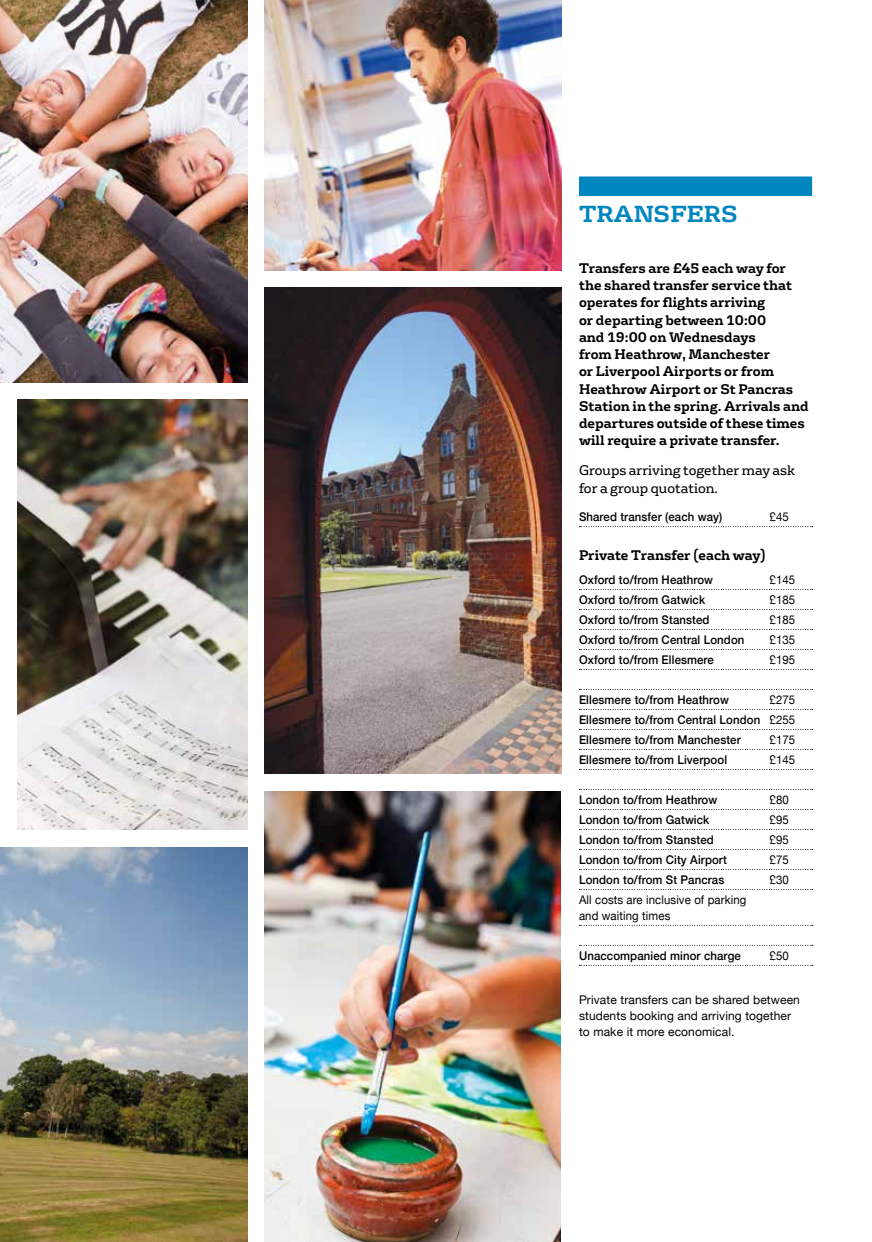
<style>
.page{position:relative;width:872px;height:1242px;background:#fff}
.page>*{position:absolute;margin:0;border:0;box-sizing:border-box;transform-origin:0 0}
.t1{font:700 22.5px "FS Rufus";color:#0086bf}
.t2{font:700 13.5px/17.2px "FS Rufus";color:#000;scale:.95 1}
.t3{font:13.5px/17.2px "FS Rufus";color:#000;scale:.95 1}
.t4{font:500 12px/20px "Helvetica Neue";letter-spacing:.01em;color:#000;text-align:justify;scale:.95 1}
.t5{font:12px/15.8px "Helvetica Neue";letter-spacing:.01em;color:#000;scale:.95 1}
.t6{font:12px/15.8px "Helvetica Neue";letter-spacing:.01em;color:#000}
.s1{font-weight:400}
</style>
<div class="page">
<div style="left:579px;top:176px;width:233px;height:20px;background:#0086bf"></div>
<svg style="left:579px;top:526px;width:233px;height:1px"></svg>
<svg style="left:579px;top:589px;width:233px;height:1px"></svg>
<svg style="left:579px;top:609px;width:233px;height:1px"></svg>
<svg style="left:579px;top:629px;width:233px;height:1px"></svg>
<svg style="left:579px;top:649px;width:233px;height:1px"></svg>
<svg style="left:579px;top:669px;width:233px;height:1px"></svg>
<svg style="left:579px;top:689px;width:233px;height:1px"></svg>
<svg style="left:579px;top:709px;width:233px;height:1px"></svg>
<svg style="left:579px;top:729px;width:233px;height:1px"></svg>
<svg style="left:579px;top:749px;width:233px;height:1px"></svg>
<svg style="left:579px;top:769px;width:233px;height:1px"></svg>
<svg style="left:579px;top:789px;width:233px;height:1px"></svg>
<svg style="left:579px;top:809px;width:233px;height:1px"></svg>
<svg style="left:579px;top:829px;width:233px;height:1px"></svg>
<svg style="left:579px;top:849px;width:233px;height:1px"></svg>
<svg style="left:579px;top:869px;width:233px;height:1px"></svg>
<svg style="left:579px;top:889px;width:233px;height:1px"></svg>
<svg style="left:579px;top:925px;width:233px;height:1px"></svg>
<svg style="left:579px;top:945px;width:233px;height:1px"></svg>
<svg style="left:579px;top:965px;width:233px;height:1px"></svg>
<img style="left:17px;top:399px;width:230px;height:430px">
<img style="left:0;top:847px;width:247px;height:395px">
<img style="left:265px;top:791px;width:296px;height:451px">
<img style="left:0;top:0;width:247px;height:382px">
<img style="left:265px;top:288px;width:296px;height:485px">
<img style="left:265px;top:0;width:296px;height:270px">
<h1 class="t1" style="left:579px;top:194px;width:160px">TRANSFERS</h1>
<p class="t2" style="left:579px;top:258px;width:243px">Transfers are £45 each way for the shared transfer service that operates for flights arriving<br>or departing between 10:00<br>and 19:00 on Wednesdays<br>from Heathrow, Manchester<br>or Liverpool Airports or from<br>Heathrow Airport or St Pancras<br>Station in the spring. Arrivals and departures outside of these times will require a private transfer.</p>
<p class="t3" style="left:579px;top:461px;width:229px">Groups arriving together may ask for a group quotation.</p>
<p class="t4" style="left:579px;top:506px;width:152px">Shared transfer (each way)</p>
<p class="t5" style="left:769px;top:510px;width:22px">£45</p>
<p class="t2" style="left:579px;top:545px;width:198px">Private Transfer (each way)</p>
<p class="t4" style="left:579px;top:569px;width:143px">Oxford to/from Heathrow</p>
<p class="t5" style="left:769px;top:572px;width:29px">£145</p>
<p class="t4" style="left:579px;top:589px;width:134px">Oxford to/from Gatwick</p>
<p class="t5" style="left:769px;top:592px;width:29px">£185</p>
<p class="t4" style="left:579px;top:609px;width:139px">Oxford to/from Stansted</p>
<p class="t5" style="left:769px;top:612px;width:29px">£185</p>
<p class="t4" style="left:579px;top:629px;width:176px">Oxford to/from Central London</p>
<p class="t5" style="left:769px;top:632px;width:29px">£135</p>
<p class="t4" style="left:579px;top:649px;width:143px">Oxford to/from Ellesmere</p>
<p class="t5" style="left:769px;top:652px;width:29px">£195</p>
<p class="t4" style="left:579px;top:689px;width:159px">Ellesmere to/from Heathrow</p>
<p class="t4" style="left:579px;top:689px;width:229px;text-indent:191px"><span class="s1">£275<br></span>Ellesmere to/from Central London <span class="s1">£255<br></span>Ellesmere to/from Manchester</p>
<p class="t5" style="left:769px;top:732px;width:29px">£175</p>
<p class="t4" style="left:579px;top:749px;width:157px">Ellesmere to/from Liverpool</p>
<p class="t5" style="left:769px;top:752px;width:29px">£145</p>
<p class="t4" style="left:579px;top:789px;width:147px">London to/from Heathrow</p>
<p class="t5" style="left:769px;top:792px;width:22px">£80</p>
<p class="t4" style="left:579px;top:809px;width:139px">London to/from Gatwick</p>
<p class="t5" style="left:769px;top:812px;width:22px">£95</p>
<p class="t4" style="left:579px;top:829px;width:143px">London to/from Stansted</p>
<p class="t5" style="left:769px;top:832px;width:22px">£95</p>
<p class="t4" style="left:579px;top:849px;width:157px">London to/from City Airport</p>
<p class="t5" style="left:769px;top:852px;width:22px">£75</p>
<p class="t4" style="left:579px;top:869px;width:154px">London to/from St Pancras</p>
<p class="t5" style="left:769px;top:872px;width:22px">£30</p>
<p class="t5" style="left:579px;top:892px;width:178px">All costs are inclusive of parking and waiting times</p>
<p class="t4" style="left:579px;top:944px;width:172px">Unaccompanied minor charge</p>
<p class="t5" style="left:769px;top:948px;width:22px">£50</p>
<p class="t6" style="left:579px;top:992px;width:222px">Private transfers can be shared between students booking and arriving together to make it more economical.</p>
</div>
